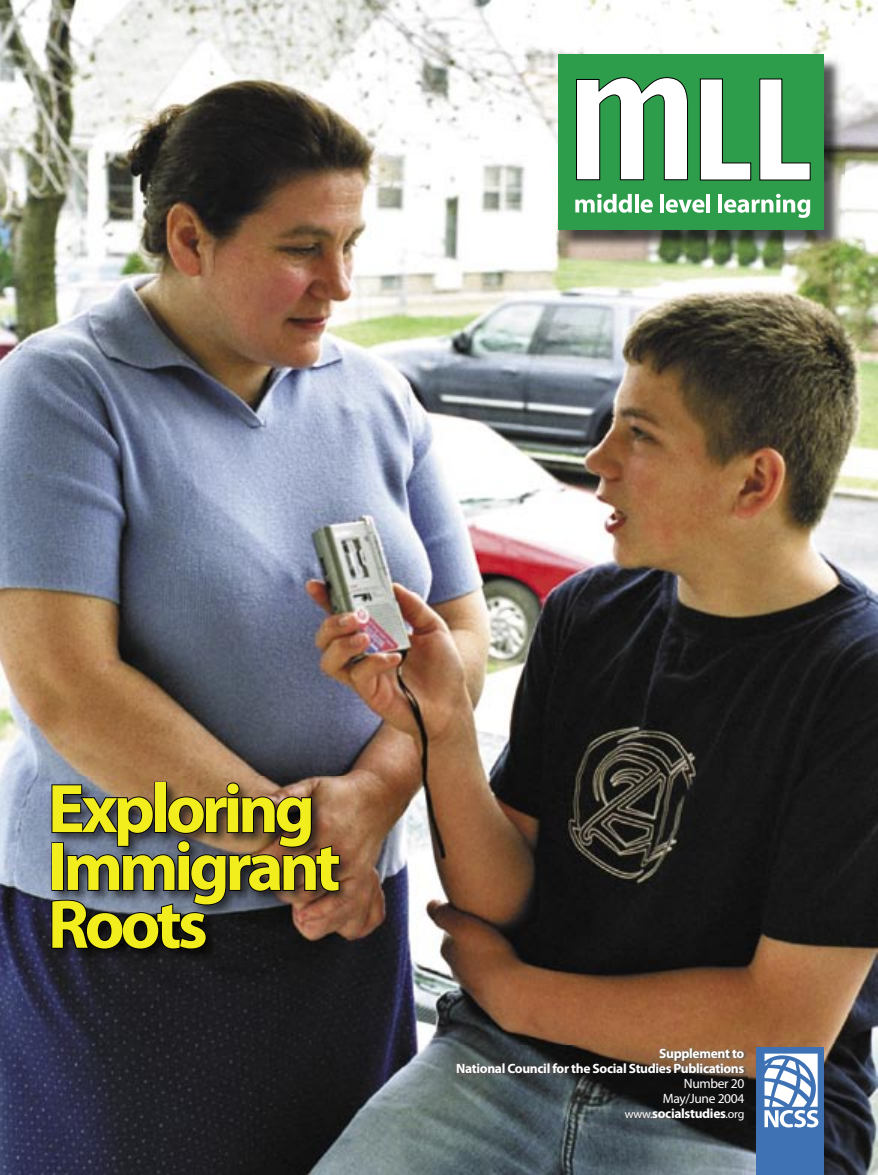
<style>
.page{position:relative;width:878px;height:1175px;background:#fff}
.page>*{position:absolute;margin:0;border:0;box-sizing:border-box;transform-origin:0 0}
.t1{font:700 69.3px/57.8px "Myriad Pro";letter-spacing:-.06em;color:#f2ed1c}
.t2{font:700 13.5px/15px "Myriad Pro";letter-spacing:-.025em;color:#fff;text-align:right}
.t3{font:13.5px/15px "Myriad Pro";letter-spacing:-.025em;color:#fff;text-align:right}
.s1{font-size:12px}
.s2{font-weight:700}
</style>
<div class="page">
<img style="left:0;top:0;width:878px;height:1174px">
<img style="left:559px;top:55px;width:285px;height:195px">
<div style="left:558px;top:55px;width:265px;height:175px;background:#2e9d4b"></div>
<svg style="left:576px;top:77px;width:111px;height:103px"></svg>
<svg style="left:700px;top:79px;width:51px;height:101px"></svg>
<svg style="left:759px;top:79px;width:51px;height:101px"></svg>
<svg style="left:575px;top:194px;width:57px;height:19px"></svg>
<svg style="left:635px;top:194px;width:3px;height:18px"></svg>
<svg style="left:640px;top:199px;width:12px;height:14px"></svg>
<svg style="left:660px;top:194px;width:3px;height:18px"></svg>
<svg style="left:665px;top:199px;width:39px;height:14px"></svg>
<hr style="left:706px;top:194px;width:4px;height:18px;background:#fff">
<hr style="left:718px;top:194px;width:4px;height:18px;background:#fff">
<svg style="left:724px;top:194px;width:86px;height:24px"></svg>
<div style="left:756px;top:1047px;width:68px;height:127px;background:#3e72b5"></div>
<img style="left:455px;top:1045px;width:292px;height:78px">
<img style="left:47px;top:776px;width:307px;height:188px">
<img style="left:50px;top:781px;width:291px;height:169px">
<svg style="left:764px;top:1053px;width:54px;height:74px"></svg>
<h1 class="t1" style="left:48px;top:780px;width:294px">Exploring<br>Immigrant<br>Roots</h1>
<p class="t2" style="left:456px;top:1046px;width:289px">Supplement to<br>National Council for the Social Studies Publications</p>
<p class="t3" style="left:624px;top:1076px;width:121px">Number 20<br>May/June 2004 <span class="s1">www.</span><span class="s2">socialstudies</span><span class="s1">.org</span></p>
</div>
